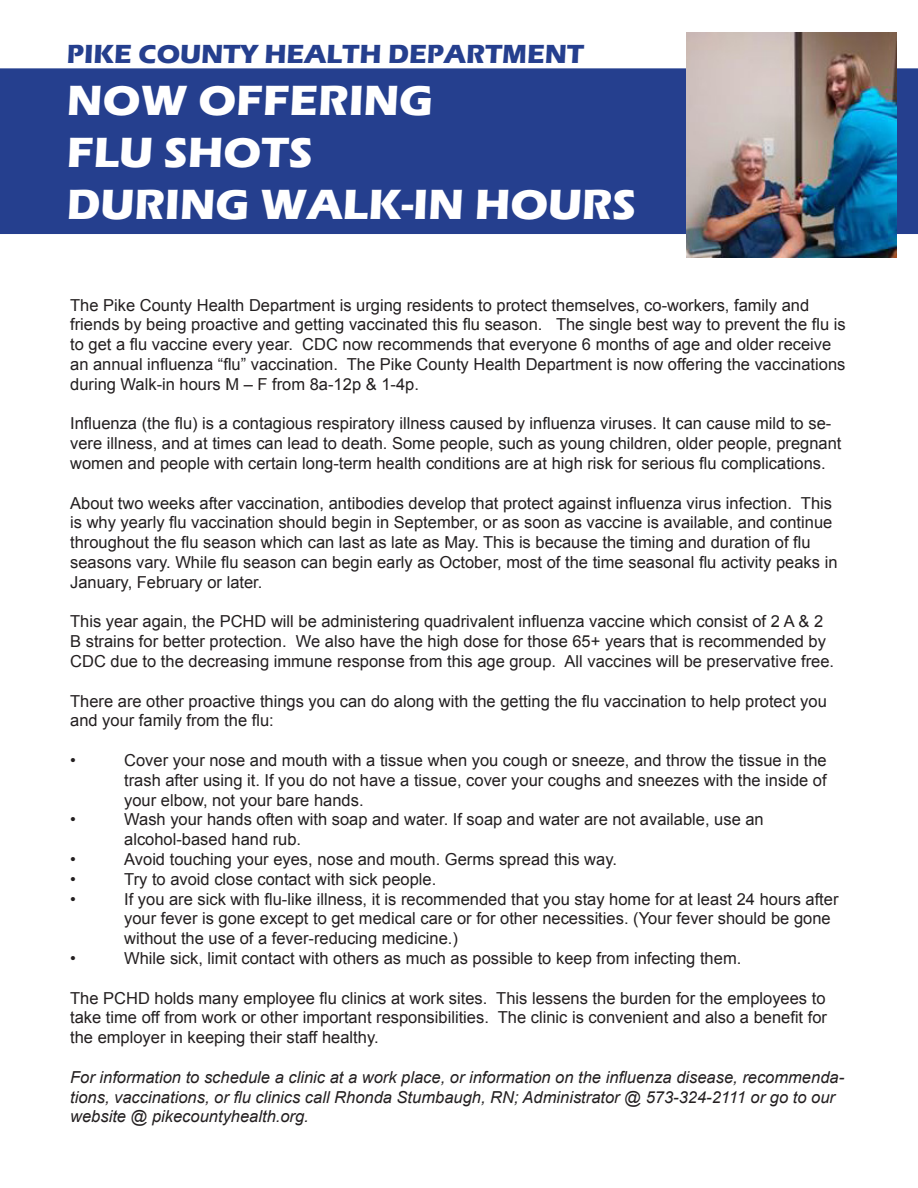
<style>
.page{position:relative;width:918px;height:1188px;background:#fff}
.page>*{position:absolute;margin:0;border:0;box-sizing:border-box;transform-origin:0 0}
.t1{font:700 43.5px "Eras ITC";color:#fff}
.t2{font:700 27px "Eras ITC";color:#253f8e}
.t3{font:16.5px/19.8px "Arial";color:#231f20}
.t4{font:italic 16.5px/19.8px "Arial";color:#231f20}
</style>
<div class="page">
<div style="left:0;top:69px;width:918px;height:164px;background:#253f8e"></div>
<div style="left:0;top:68px;width:918px;height:166px;border:2px solid #253f8e"></div>
<img style="left:687px;top:32px;width:209px;height:225px">
<p class="t2" style="left:67px;top:38px;width:519px">PIKE COUNTY HEALTH DEPARTMENT</p>
<p class="t1" style="left:67px;top:75px;width:368px">NOW OFFERING</p>
<p class="t1" style="left:67px;top:128px;width:247px">FLU SHOTS</p>
<p class="t1" style="left:67px;top:180px;width:571px">DURING WALK-IN HOURS</p>
<p class="t3" style="left:70px;top:295px;width:777px">The Pike County Health Department is urging residents to protect themselves, co-workers, family and friends by being proactive and getting vaccinated this flu season. The single best way to prevent the flu is to get a flu vaccine every year. CDC now recommends that everyone 6 months of age and older receive an annual influenza “flu” vaccination. The Pike County Health Department is now offering the vaccinations during Walk-in hours M – F from 8a-12p &amp; 1-4p.</p>
<p class="t3" style="left:70px;top:414px;width:773px">Influenza (the flu) is a contagious respiratory illness caused by influenza viruses. It can cause mild to se&shy;vere illness, and at times can lead to death. Some people, such as young children, older people, pregnant women and people with certain long-term health conditions are at high risk for serious flu complications.</p>
<p class="t3" style="left:70px;top:493px;width:769px">About two weeks after vaccination, antibodies develop that protect against influenza virus infection. This is why yearly flu vaccination should begin in September, or as soon as vaccine is available, and continue throughout the flu season which can last as late as May. This is because the timing and duration of flu seasons vary. While flu season can begin early as October, most of the time seasonal flu activity peaks in January, February or later.</p>
<p class="t3" style="left:70px;top:612px;width:765px">This year again, the PCHD will be administering quadrivalent influenza vaccine which consist of 2 A &amp; 2<br>B strains for better protection. We also have the high dose for those 65+ years that is recommended by<br>CDC due to the decreasing immune response from this age group. All vaccines will be preservative free.</p>
<p class="t3" style="left:70px;top:691px;width:758px">There are other proactive things you can do along with the getting the flu vaccination to help protect you and your family from the flu:</p>
<p class="t3" style="left:70px;top:751px;width:7px">•</p>
<p class="t3" style="left:124px;top:751px;width:704px;text-align:justify">Cover your nose and mouth with a tissue when you cough or sneeze, and throw the tissue in the trash after using it. If you do not have a tissue, cover your coughs and sneezes with the inside of your elbow, not your bare hands.</p>
<p class="t3" style="left:70px;top:810px;width:7px">•</p>
<p class="t3" style="left:124px;top:810px;width:641px">Wash your hands often with soap and water. If soap and water are not available, use an</p>
<p class="t3" style="left:124px;top:830px;width:179px">alcohol-based hand rub.</p>
<p class="t3" style="left:70px;top:850px;width:7px">•</p>
<p class="t3" style="left:124px;top:850px;width:494px">Avoid touching your eyes, nose and mouth. Germs spread this way.</p>
<p class="t3" style="left:70px;top:869px;width:7px">•</p>
<p class="t3" style="left:124px;top:869px;width:314px">Try to avoid close contact with sick people.</p>
<p class="t3" style="left:70px;top:889px;width:7px">•</p>
<p class="t3" style="left:124px;top:889px;width:716px">If you are sick with flu-like illness, it is recommended that you stay home for at least 24 hours after your fever is gone except to get medical care or for other necessities. (Your fever should be gone without the use of a fever-reducing medicine.)</p>
<p class="t3" style="left:70px;top:949px;width:7px">•</p>
<p class="t3" style="left:124px;top:949px;width:619px">While sick, limit contact with others as much as possible to keep from infecting them.</p>
<p class="t3" style="left:70px;top:988px;width:758px;text-align:justify">The PCHD holds many employee flu clinics at work sites. This lessens the burden for the employees to take time off from work or other important responsibilities. The clinic is convenient and also a benefit for the employer in keeping their staff healthy.</p>
<p class="t4" style="left:70px;top:1067px;width:776px">For information to schedule a clinic at a work place, or information on the influenza disease, recommenda&shy;tions, vaccinations, or flu clinics call Rhonda Stumbaugh, RN; Administrator @ 573-324-2111 or go to our website @ pikecountyhealth.org.</p>
</div>
